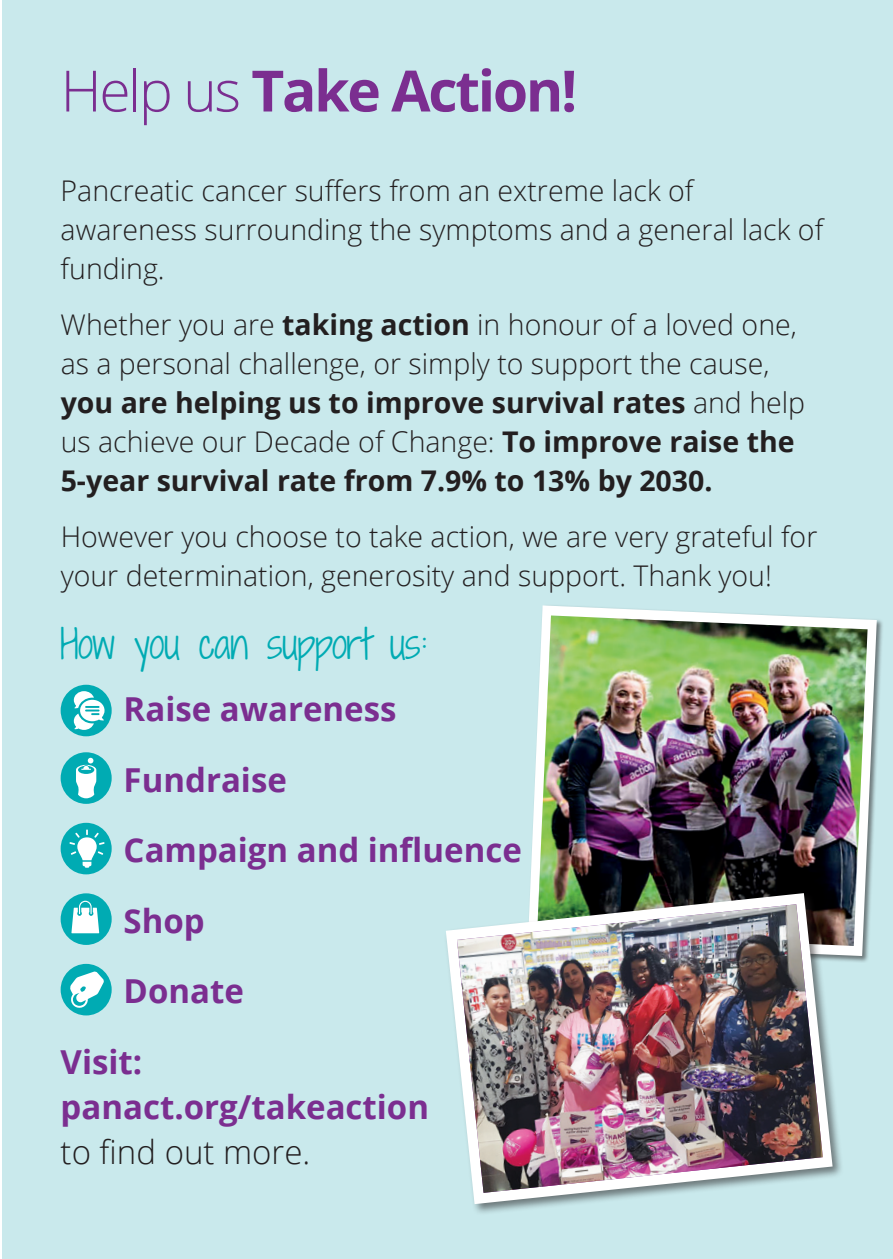
<style>
.page{position:relative;width:893px;height:1259px;background:#fff}
.page>*{position:absolute;margin:0;border:0;box-sizing:border-box;transform-origin:0 0}
.t1{font:700 57px "Open Sans";letter-spacing:-.04em;color:#7b2e90}
.t2{font:39px "Shadows Into Light Two";letter-spacing:-.01em;color:#00abb3}
.t3{font:700 33px/45px "Open Sans";color:#7b2e90}
.t4{font:300 28.5px/39px "Open Sans";color:#231f20}
.s1{font-weight:300}
.s2{font-weight:700}
.s3{font-weight:300;color:#231f20}
</style>
<div class="page">
<div style="left:3px;top:0;width:890px;height:1258px;background:#c9e9ec"></div>
<div style="left:61px;top:685px;width:51px;height:51px;background:#00abb3;border-radius:50%"></div>
<svg style="left:74px;top:691px;width:31px;height:39px"></svg>
<div style="left:61px;top:752px;width:51px;height:52px;background:#00abb3;border-radius:50%"></div>
<svg style="left:76px;top:758px;width:20px;height:40px"></svg>
<div style="left:61px;top:823px;width:51px;height:51px;background:#00abb3;border-radius:50%"></div>
<svg style="left:69px;top:829px;width:36px;height:38px"></svg>
<div style="left:61px;top:893px;width:51px;height:52px;background:#00abb3;border-radius:50%"></div>
<svg style="left:71px;top:900px;width:28px;height:33px"></svg>
<div style="left:61px;top:964px;width:51px;height:51px;background:#00abb3;border-radius:50%"></div>
<svg style="left:70px;top:971px;width:34px;height:37px"></svg>
<div style="left:527px;top:604px;width:356px;height:359px;background:#231f20;opacity:.55"></div>
<svg style="left:528px;top:605px;width:349px;height:351px"></svg>
<img style="left:537px;top:615px;width:330px;height:331px">
<div style="left:443px;top:891px;width:401px;height:325px;background:#231f20;opacity:.55"></div>
<svg style="left:446px;top:893px;width:387px;height:311px"></svg>
<img style="left:457px;top:904px;width:366px;height:288px">
<p class="t1" style="left:61px;top:51px;width:518px"><span class="s1">Help us</span> Take Action!</p>
<p class="t4" style="left:61px;top:170px;width:764px">Pancreatic cancer suffers from an extreme lack of awareness surrounding the symptoms and a general lack of funding.</p>
<p class="t4" style="left:61px;top:304px;width:746px">Whether you are <span class="s2">taking action</span> in honour of a loved one, as a personal challenge, or simply to support the cause, <span class="s2">you are helping us to improve survival rates</span> and help us achieve our Decade of Change: <span class="s2">To improve raise the 5-year survival rate from 7.9% to 13% by 2030.</span></p>
<p class="t4" style="left:61px;top:516px;width:758px">However you choose to take action, we are very grateful for your determination, generosity and support. Thank you!</p>
<p class="t2" style="left:61px;top:615px;width:369px">How you can support us:</p>
<p class="t3" style="left:124px;top:686px;width:274px">Raise awareness</p>
<p class="t3" style="left:124px;top:756px;width:165px">Fundraise</p>
<p class="t3" style="left:124px;top:827px;width:400px">Campaign and influence</p>
<p class="t3" style="left:124px;top:897px;width:83px">Shop</p>
<p class="t3" style="left:124px;top:968px;width:122px">Donate</p>
<p class="t3" style="left:61px;top:1038px;width:83px">Visit:</p>
<p class="t3" style="left:61px;top:1083px;width:370px">panact.org/takeaction <span class="s3">to find out more.</span></p>
</div>
